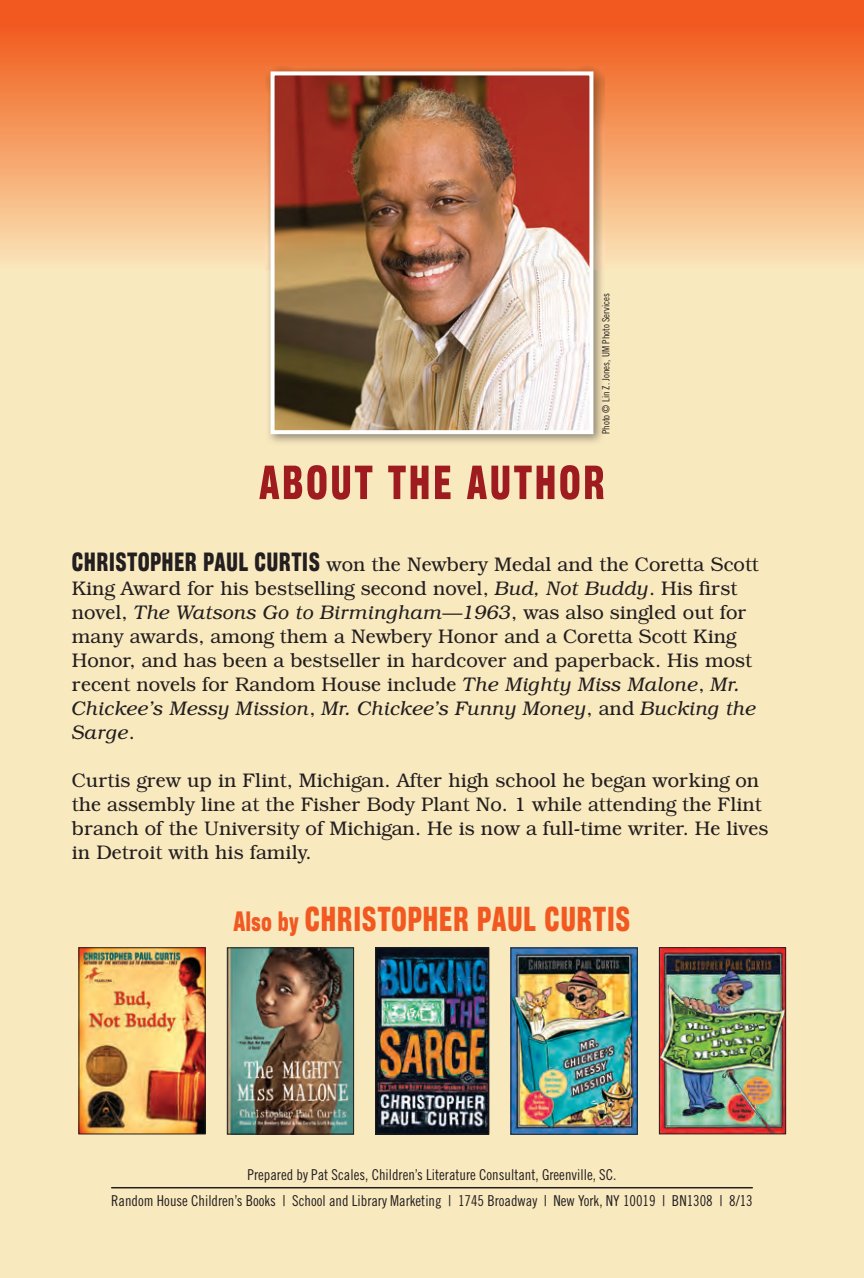
<style>
.page{position:relative;width:864px;height:1278px;background:#fff}
.page>*{position:absolute;margin:0;border:0;box-sizing:border-box;transform-origin:0 0}
.t1{font:condensed 58px "Corpus Gothic";letter-spacing:.04em;color:#9e1c1f}
.t2{font:condensed 42px "Corpus Gothic";letter-spacing:.01em;color:#f15921}
.t3{font:300 20px/24px "Bookman IT Cby BT";color:#231f20}
.t4{font:15px/26px "Trade Gothic Cond Eighteen";color:#231f20;text-align:center}
.t5{font:10px "Trade Gothic Cond Eighteen";color:#231f20}
.s1{font-family:"Corpus Gothic";font-weight:400;font-stretch:condensed;font-size:32px}
.s2{font-style:italic}
.s3{font-size:34px}
</style>
<div class="page">
<div style="left:0;top:0;width:864px;height:1277px;background:#f9e9bf"></div>
<svg style="left:0;top:0;width:864px;height:260px;background:#f48f56"></svg>
<img style="left:265px;top:66px;width:339px;height:377px">
<img style="left:275px;top:76px;width:313px;height:353px">
<div style="left:270px;top:71px;width:323px;height:363px;border:4px solid #fff"></div>
<hr style="left:111px;top:1186px;width:641px;height:2px;background:#231f20">
<img style="left:80px;top:949px;width:124px;height:183px">
<div style="left:78px;top:947px;width:128px;height:187px;border:1px solid #231f20"></div>
<img style="left:229px;top:949px;width:123px;height:183px">
<div style="left:227px;top:947px;width:127px;height:187px;border:1px solid #231f20"></div>
<img style="left:377px;top:949px;width:110px;height:183px">
<div style="left:375px;top:947px;width:114px;height:187px;border:1px solid #231f20"></div>
<img style="left:512px;top:949px;width:123px;height:183px">
<img style="left:661px;top:949px;width:123px;height:183px">
<div style="left:659px;top:947px;width:127px;height:187px;border:1px solid #231f20"></div>
<p class="t5" style="left:602px;top:434px;width:142px;rotate:-90deg">Photo © Lin Z. Jones, UM Photo Services</p>
<h1 class="t1" style="left:259px;top:445px;width:347px">ABOUT THE AUTHOR</h1>
<p class="t3" style="left:72px;top:555px;width:688px"><span class="s1">CHRISTOPHER PAUL CURTIS</span> won the Newbery Medal and the Coretta Scott King Award for his bestselling second novel, <span class="s2">Bud, Not Buddy</span>. His first novel, <span class="s2">The Watsons Go to Birmingham—1963</span>, was also singled out for many awards, among them a Newbery Honor and a Coretta Scott King Honor, and has been a bestseller in hardcover and paperback. His most recent novels for Random House include <span class="s2">The Mighty Miss Malone</span>, <span class="s2">Mr.<br>Chickee’s Messy Mission</span>, <span class="s2">Mr. Chickee’s Funny Money</span>, and <span class="s2">Bucking the Sarge</span>.</p>
<p class="t3" style="left:72px;top:771px;width:698px">Curtis grew up in Flint, Michigan. After high school he began working on the assembly line at the Fisher Body Plant No. 1 while attending the Flint branch of the University of Michigan. He is now a full-time writer. He lives in Detroit with his family.</p>
<h2 class="t2" style="left:233px;top:892px;width:398px"><span class="s3">Also by</span> CHRISTOPHER PAUL CURTIS</h2>
<p class="t4" style="left:111px;top:1163px;width:643px">Prepared by Pat Scales, Children’s Literature Consultant, Greenville, SC.<br>Random House Children’s Books | School and Library Marketing | 1745 Broadway | New York, NY 10019 | BN1308 | 8/13</p>
</div>
